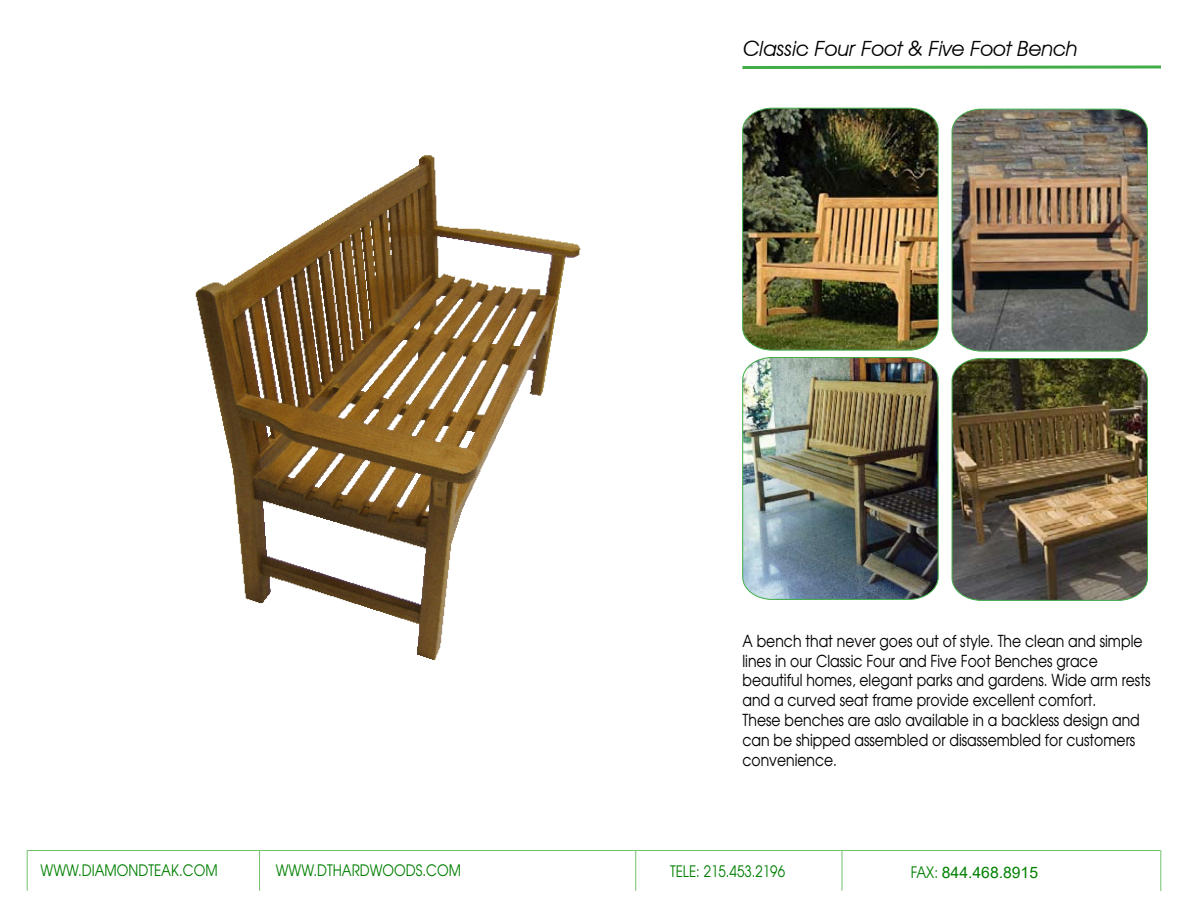
<style>
.page{position:relative;width:1188px;height:918px;background:#fff}
.page>*{position:absolute;margin:0;border:0;box-sizing:border-box;transform-origin:0 0}
.t1{font:italic 21px "Avant Garde IT Cby BT";color:#000}
.t2{font:100 16.5px/19.8px "Avant Garde";color:#000}
.t3{font:100 15.75px "Avant Garde";color:#008000}
.t4{font:15.75px "Arial";color:#008000}
.s1{font-family:"Avant Garde";font-weight:100}
</style>
<div class="page">
<img style="left:952px;top:109px;width:196px;height:242px">
<img style="left:742px;top:108px;width:197px;height:242px">
<img style="left:952px;top:358px;width:196px;height:243px">
<img style="left:742px;top:357px;width:197px;height:243px">
<img style="left:195px;top:155px;width:386px;height:505px">
<hr style="left:27px;top:850px;width:1134px;height:1px;background:#74c16c">
<hr style="left:27px;top:850px;width:1px;height:41px;background:#74c16c">
<hr style="left:1161px;top:850px;width:1px;height:41px;background:#74c16c">
<hr style="left:259px;top:850px;width:1px;height:41px;background:#74c16c">
<hr style="left:635px;top:850px;width:1px;height:41px;background:#74c16c">
<hr style="left:842px;top:850px;width:1px;height:41px;background:#74c16c">
<svg style="left:742px;top:65px;width:419px;height:4px;background:#70c176"></svg>
<p class="t1" style="left:743px;top:36px;width:336px">Classic Four Foot &amp; Five Foot Bench</p>
<p class="t2" style="left:742px;top:631px;width:410px">A bench that never goes out of style. The clean and simple lines in our Classic Four and Five Foot Benches grace beautiful homes, elegant parks and gardens. Wide arm rests and a curved seat frame provide excellent comfort.<br>These benches are aslo available in a backless design and can be shipped assembled or disassembled for customers convenience.</p>
<p class="t3" style="left:40px;top:860px;width:179px">WWW.DIAMONDTEAK.COM</p>
<p class="t3" style="left:276px;top:860px;width:187px">WWW.DTHARDWOODS.COM</p>
<p class="t3" style="left:670px;top:862px;width:117px">TELE: 215.453.2196</p>
<p class="t4" style="left:911px;top:864px;width:129px"><span class="s1">FAX:</span> 844.468.8915</p>
</div>
